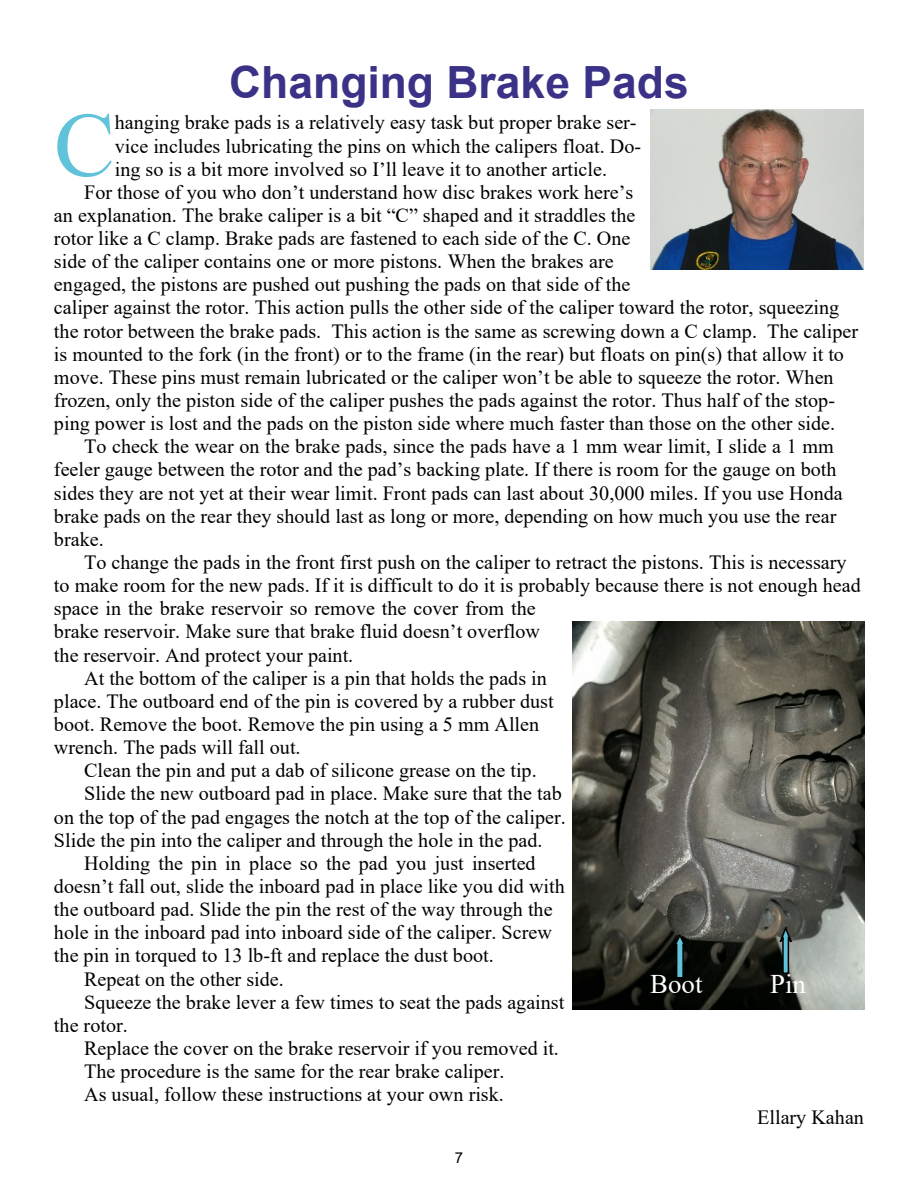
<style>
.page{position:relative;width:918px;height:1188px;background:#fff}
.page>*{position:absolute;margin:0;border:0;box-sizing:border-box;transform-origin:0 0}
.t1{font:91.2px "Times New Roman";color:#60c3da}
.t2{font:700 44.4px "Arial";color:#3a3286}
.t3{font:26.85px "Times New Roman";color:#fefefe}
.t4{font:20.1px "Times New Roman";color:#000}
.t5{font:15px "Arial";color:#000}
</style>
<div class="page">
<img style="left:651px;top:109px;width:213px;height:160px">
<img style="left:573px;top:622px;width:291px;height:388px">
<svg style="left:668px;top:934px;width:24px;height:45px"></svg>
<svg style="left:775px;top:926px;width:21px;height:49px"></svg>
<h2 class="t2" style="left:229px;top:66px;width:461px">Changing Brake Pads</h2>
<h1 class="t1" style="left:54px;top:112px;width:62px">C</h1>
<p class="t4" style="left:115px;top:115px;width:523px">hanging brake pads is a relatively easy task but proper brake ser-</p>
<p class="t4" style="left:115px;top:139px;width:528px">vice includes lubricating the pins on which the calipers float. Do-</p>
<p class="t4" style="left:115px;top:162px;width:494px">ing so is a bit more involved so I’ll leave it to another article.</p>
<p class="t4" style="left:84px;top:185px;width:551px">For those of you who don’t understand how disc brakes work here’s</p>
<p class="t4" style="left:54px;top:208px;width:583px">an explanation. The brake caliper is a bit “C” shaped and it straddles the</p>
<p class="t4" style="left:54px;top:231px;width:578px">rotor like a C clamp. Brake pads are fastened to each side of the C. One</p>
<p class="t4" style="left:54px;top:254px;width:561px">side of the caliper contains one or more pistons. When the brakes are</p>
<p class="t4" style="left:54px;top:277px;width:578px">engaged, the pistons are pushed out pushing the pads on that side of the</p>
<p class="t4" style="left:54px;top:301px;width:787px">caliper against the rotor. This action pulls the other side of the caliper toward the rotor, squeezing</p>
<p class="t4" style="left:54px;top:324px;width:806px">the rotor between the brake pads. This action is the same as screwing down a C clamp. The caliper</p>
<p class="t4" style="left:54px;top:347px;width:792px">is mounted to the fork (in the front) or to the frame (in the rear) but floats on pin(s) that allow it to</p>
<p class="t4" style="left:54px;top:370px;width:781px">move. These pins must remain lubricated or the caliper won’t be able to squeeze the rotor. When</p>
<p class="t4" style="left:54px;top:393px;width:783px">frozen, only the piston side of the caliper pushes the pads against the rotor. Thus half of the stop-</p>
<p class="t4" style="left:54px;top:416px;width:783px">ping power is lost and the pads on the piston side where much faster than those on the other side.</p>
<p class="t4" style="left:84px;top:439px;width:751px">To check the wear on the brake pads, since the pads have a 1 mm wear limit, I slide a 1 mm</p>
<p class="t4" style="left:54px;top:463px;width:784px">feeler gauge between the rotor and the pad’s backing plate. If there is room for the gauge on both</p>
<p class="t4" style="left:54px;top:486px;width:790px">sides they are not yet at their wear limit. Front pads can last about 30,000 miles. If you use Honda</p>
<p class="t4" style="left:54px;top:509px;width:784px">brake pads on the rear they should last as long or more, depending on how much you use the rear</p>
<p class="t4" style="left:54px;top:532px;width:51px">brake.</p>
<p class="t4" style="left:84px;top:555px;width:764px">To change the pads in the front first push on the caliper to retract the pistons. This is necessary</p>
<p class="t4" style="left:54px;top:578px;width:808px">to make room for the new pads. If it is difficult to do it is probably because there is not enough head</p>
<p class="t4" style="left:54px;top:601px;width:483px">space in the brake reservoir so remove the cover from the</p>
<p class="t4" style="left:54px;top:624px;width:488px">brake reservoir. Make sure that brake fluid doesn’t overflow</p>
<p class="t4" style="left:54px;top:648px;width:301px">the reservoir. And protect your paint.</p>
<p class="t4" style="left:84px;top:671px;width:464px">At the bottom of the caliper is a pin that holds the pads in</p>
<p class="t4" style="left:54px;top:694px;width:501px">place. The outboard end of the pin is covered by a rubber dust</p>
<p class="t4" style="left:54px;top:717px;width:487px">boot. Remove the boot. Remove the pin using a 5 mm Allen</p>
<p class="t4" style="left:54px;top:740px;width:248px">wrench. The pads will fall out.</p>
<p class="t4" style="left:84px;top:763px;width:454px">Clean the pin and put a dab of silicone grease on the tip.</p>
<p class="t4" style="left:84px;top:786px;width:479px">Slide the new outboard pad in place. Make sure that the tab</p>
<p class="t4" style="left:54px;top:810px;width:513px">on the top of the pad engages the notch at the top of the caliper.</p>
<p class="t4" style="left:54px;top:833px;width:490px">Slide the pin into the caliper and through the hole in the pad.</p>
<p class="t4" style="left:84px;top:856px;width:453px">Holding the pin in place so the pad you just inserted</p>
<p class="t4" style="left:54px;top:879px;width:512px">doesn’t fall out, slide the inboard pad in place like you did with</p>
<p class="t4" style="left:54px;top:902px;width:500px">the outboard pad. Slide the pin the rest of the way through the</p>
<p class="t4" style="left:54px;top:925px;width:499px">hole in the inboard pad into inboard side of the caliper. Screw</p>
<p class="t4" style="left:54px;top:948px;width:441px">the pin in torqued to 13 lb-ft and replace the dust boot.</p>
<p class="t4" style="left:84px;top:972px;width:201px">Repeat on the other side.</p>
<p class="t4" style="left:84px;top:995px;width:482px">Squeeze the brake lever a few times to seat the pads against</p>
<p class="t4" style="left:54px;top:1018px;width:75px">the rotor.</p>
<p class="t4" style="left:84px;top:1041px;width:476px">Replace the cover on the brake reservoir if you removed it.</p>
<p class="t4" style="left:84px;top:1064px;width:422px">The procedure is the same for the rear brake caliper.</p>
<p class="t4" style="left:84px;top:1087px;width:421px">As usual, follow these instructions at your own risk.</p>
<p class="t4" style="left:757px;top:1110px;width:108px">Ellary Kahan</p>
<h3 class="t3" style="left:650px;top:975px;width:54px">Boot</h3>
<h3 class="t3" style="left:770px;top:975px;width:37px">Pin</h3>
<p class="t5" style="left:455px;top:1152px;width:10px">7</p>
</div>
